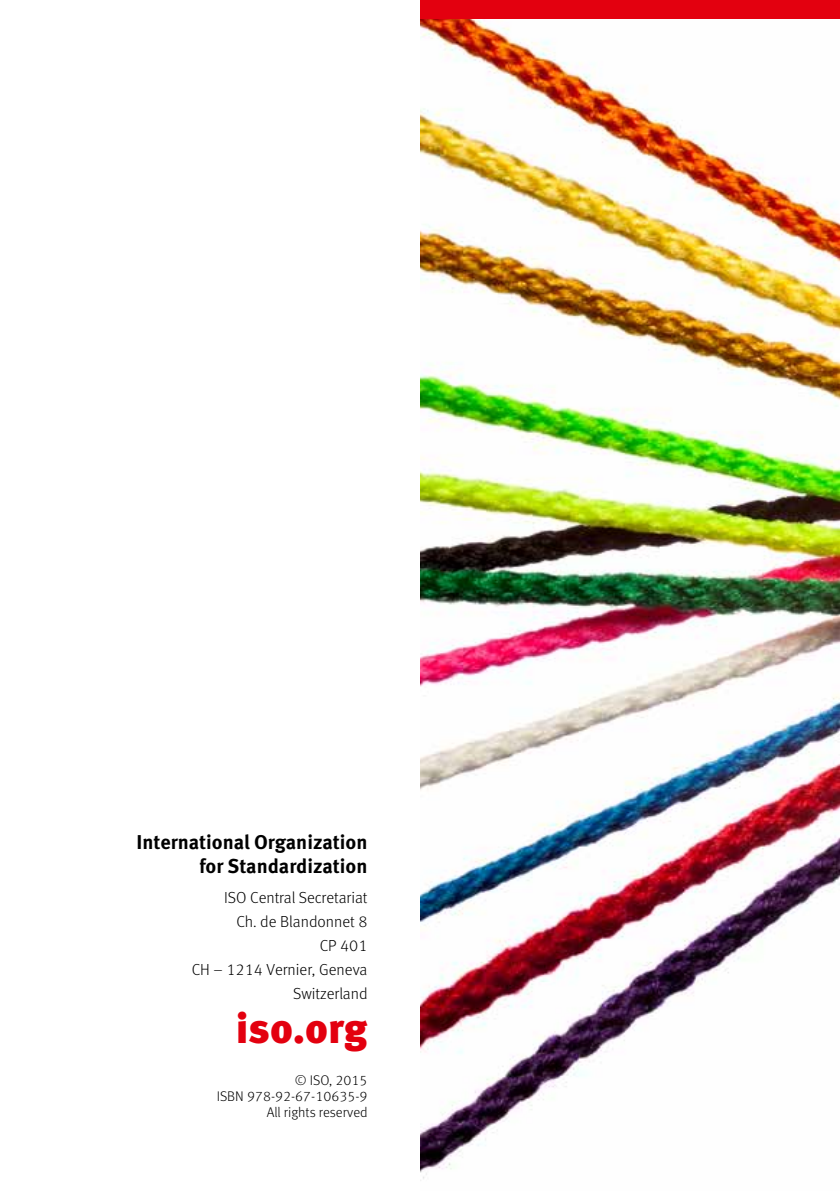
<style>
.page{position:relative;width:840px;height:1191px;background:#fff}
.page>*{position:absolute;margin:0;border:0;box-sizing:border-box;transform-origin:0 0}
.t1{font:900 42px "Meta Pro";letter-spacing:-.005em;color:#e3000f}
.t2{font:700 20px/24px "Meta Pro";color:#000;text-align:right}
.t3{font:300 16px/24px "Meta Pro";color:#000;text-align:right}
.t4{font:300 14px/16px "Meta Pro";color:#000;text-align:right}
</style>
<div class="page">
<img style="left:420px;top:19px;width:419px;height:1162px">
<div style="left:420px;top:0;width:419px;height:19px;background:#e3000f"></div>
<p class="t2" style="left:136px;top:829px;width:232px">International Organization for Standardization</p>
<p class="t3" style="left:192px;top:884px;width:177px">ISO Central Secretariat<br>Ch. de Blandonnet 8<br>CP 401<br>CH – 1214 Vernier, Geneva<br>Switzerland</p>
<h1 class="t1" style="left:236px;top:995px;width:133px">iso.org</h1>
<p class="t4" style="left:217px;top:1071px;width:152px">© ISO, 2015<br>ISBN 978-92-67-10635-9<br>All rights reserved</p>
</div>
